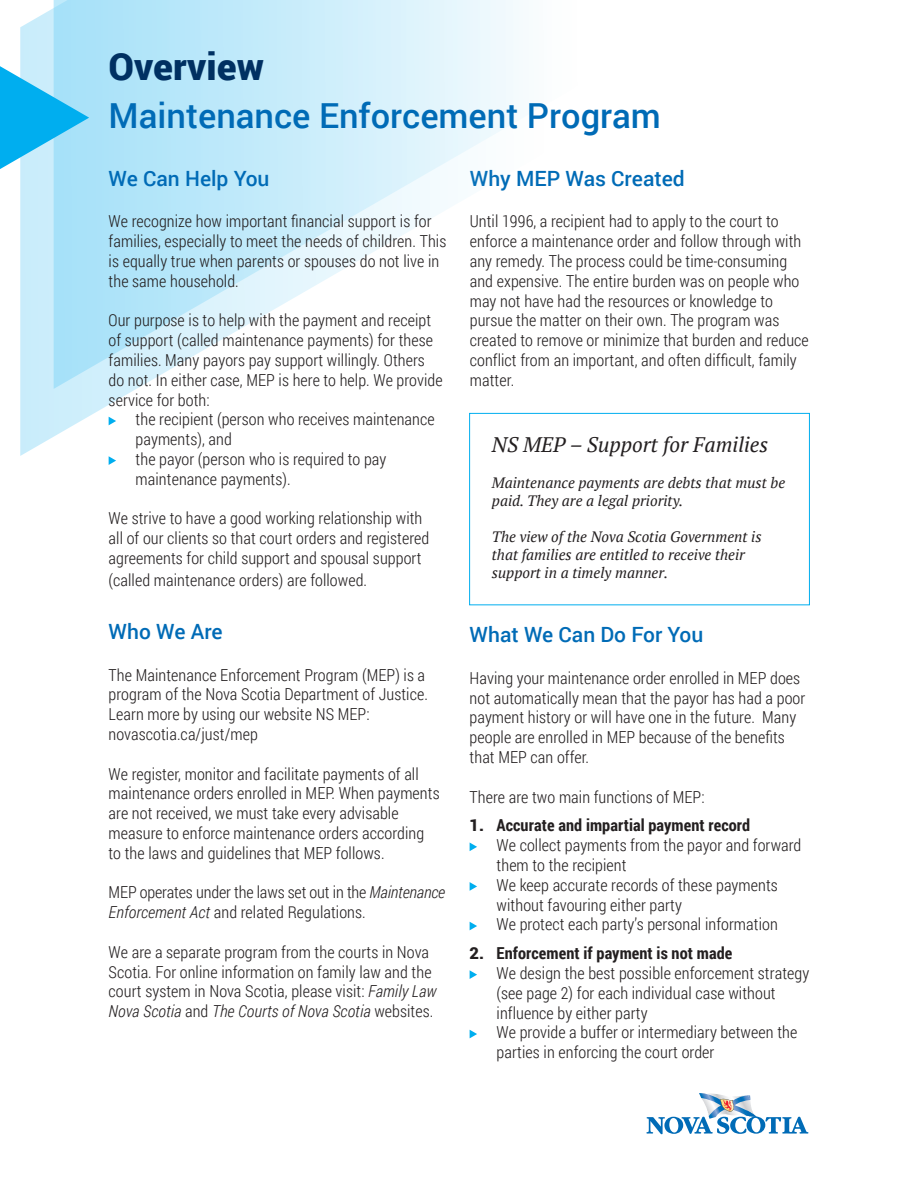
<style>
.page{position:relative;width:918px;height:1188px;background:#fff}
.page>*{position:absolute;margin:0;border:0;box-sizing:border-box;transform-origin:0 0}
.t1{font:900 37.5px "Roboto";color:#003062}
.t2{font:500 34.5px "Roboto";color:#006bb6}
.t3{font:500 21px "Roboto";color:#006bb6}
.t4{font:italic 21px "PT Serif";color:#231f20}
.t5{font:300 16.5px/19.8px "Roboto Condensed";letter-spacing:.005em;color:#231f20}
.t6{font:italic 15px/18px "PT Serif";color:#231f20}
.s1{font-style:italic}
.s2{font-family:"Roboto";font-weight:900}
.s3{font-weight:700}
</style>
<div class="page">
<svg style="left:470px;top:843px;width:7px;height:8px"></svg>
<svg style="left:470px;top:882px;width:7px;height:9px"></svg>
<svg style="left:470px;top:922px;width:7px;height:8px"></svg>
<svg style="left:470px;top:970px;width:7px;height:9px"></svg>
<svg style="left:470px;top:1030px;width:7px;height:8px"></svg>
<svg style="left:20px;top:0;width:790px;height:456px"></svg>
<svg style="left:109px;top:417px;width:7px;height:8px"></svg>
<svg style="left:109px;top:456px;width:7px;height:9px"></svg>
<svg style="left:0;top:66px;width:89px;height:103px;background:#5bcaf4"></svg>
<svg style="left:646px;top:1093px;width:162px;height:41px"></svg>
<h1 class="t1" style="left:109px;top:40px;width:157px">Overview</h1>
<h2 class="t2" style="left:109px;top:92px;width:554px">Maintenance Enforcement Program</h2>
<p class="t3" style="left:109px;top:164px;width:162px">We Can Help You</p>
<p class="t5" style="left:109px;top:211px;width:339px">We recognize how important financial support is for families, especially to meet the needs of children. This is equally true when parents or spouses do not live in the same household.</p>
<p class="t5" style="left:109px;top:310px;width:335px">Our purpose is to help with the payment and receipt of support (called maintenance payments) for these families. Many payors pay support willingly. Others do not. In either case, MEP is here to help. We provide service for both:</p>
<p class="t5" style="left:136px;top:409px;width:301px">the recipient (person who receives maintenance payments), and<br>the payor (person who is required to pay maintenance payments).</p>
<p class="t5" style="left:109px;top:508px;width:322px">We strive to have a good working relationship with all of our clients so that court orders and registered agreements for child support and spousal support</p>
<p class="t5" style="left:109px;top:569px;width:260px">(called maintenance orders) are followed.</p>
<p class="t3" style="left:109px;top:617px;width:116px">Who We Are</p>
<p class="t5" style="left:109px;top:664px;width:321px">The Maintenance Enforcement Program (MEP) is a program of the Nova Scotia Department of Justice.<br>Learn more by using our website NS MEP: novascotia.ca/just/mep</p>
<p class="t5" style="left:109px;top:763px;width:333px">We register, monitor and facilitate payments of all maintenance orders enrolled in MEP. When payments are not received, we must take every advisable measure to enforce maintenance orders according to the laws and guidelines that MEP follows.</p>
<p class="t5" style="left:109px;top:882px;width:338px">MEP operates under the laws set out in the <span class="s1">Maintenance<br>Enforcement Act</span> and related Regulations.</p>
<p class="t5" style="left:109px;top:942px;width:330px">We are a separate program from the courts in Nova Scotia. For online information on family law and the court system in Nova Scotia, please visit: <span class="s1">Family Law Nova Scotia</span> and <span class="s1">The Courts of Nova Scotia</span> websites.</p>
<p class="t3" style="left:470px;top:164px;width:216px">Why MEP Was Created</p>
<p class="t5" style="left:470px;top:211px;width:341px">Until 1996, a recipient had to apply to the court to enforce a maintenance order and follow through with any remedy. The process could be time-consuming and expensive. The entire burden was on people who may not have had the resources or knowledge to pursue the matter on their own. The program was created to remove or minimize that burden and reduce conflict from an important, and often difficult, family matter.</p>
<p class="t4" style="left:492px;top:431px;width:278px">NS MEP – Support for Families</p>
<p class="t6" style="left:492px;top:473px;width:295px">Maintenance payments are debts that must be paid. They are a legal priority.</p>
<p class="t6" style="left:492px;top:527px;width:271px">The view of the Nova Scotia Government is that families are entitled to receive their support in a timely manner.</p>
<p class="t3" style="left:470px;top:620px;width:235px">What We Can Do For You</p>
<p class="t5" style="left:470px;top:667px;width:337px">Having your maintenance order enrolled in MEP does not automatically mean that the payor has had a poor payment history or will have one in the future. Many people are enrolled in MEP because of the benefits that MEP can offer.</p>
<p class="t5" style="left:470px;top:786px;width:237px">There are two main functions of MEP:</p>
<p class="t5" style="left:497px;top:815px;width:306px;text-indent:-27px"><span class="s2">1.</span> <span class="s3">Accurate and impartial payment record<br></span>We collect payments from the payor and forward them to the recipient<br>We keep accurate records of these payments without favouring either party<br>We protect each party’s personal information</p>
<p class="t5" style="left:497px;top:943px;width:314px;text-indent:-27px"><span class="s2">2.</span> <span class="s3">Enforcement if payment is not made<br></span>We design the best possible enforcement strategy (see page 2) for each individual case without influence by either party<br>We provide a buffer or intermediary between the parties in enforcing the court order</p>
</div>
